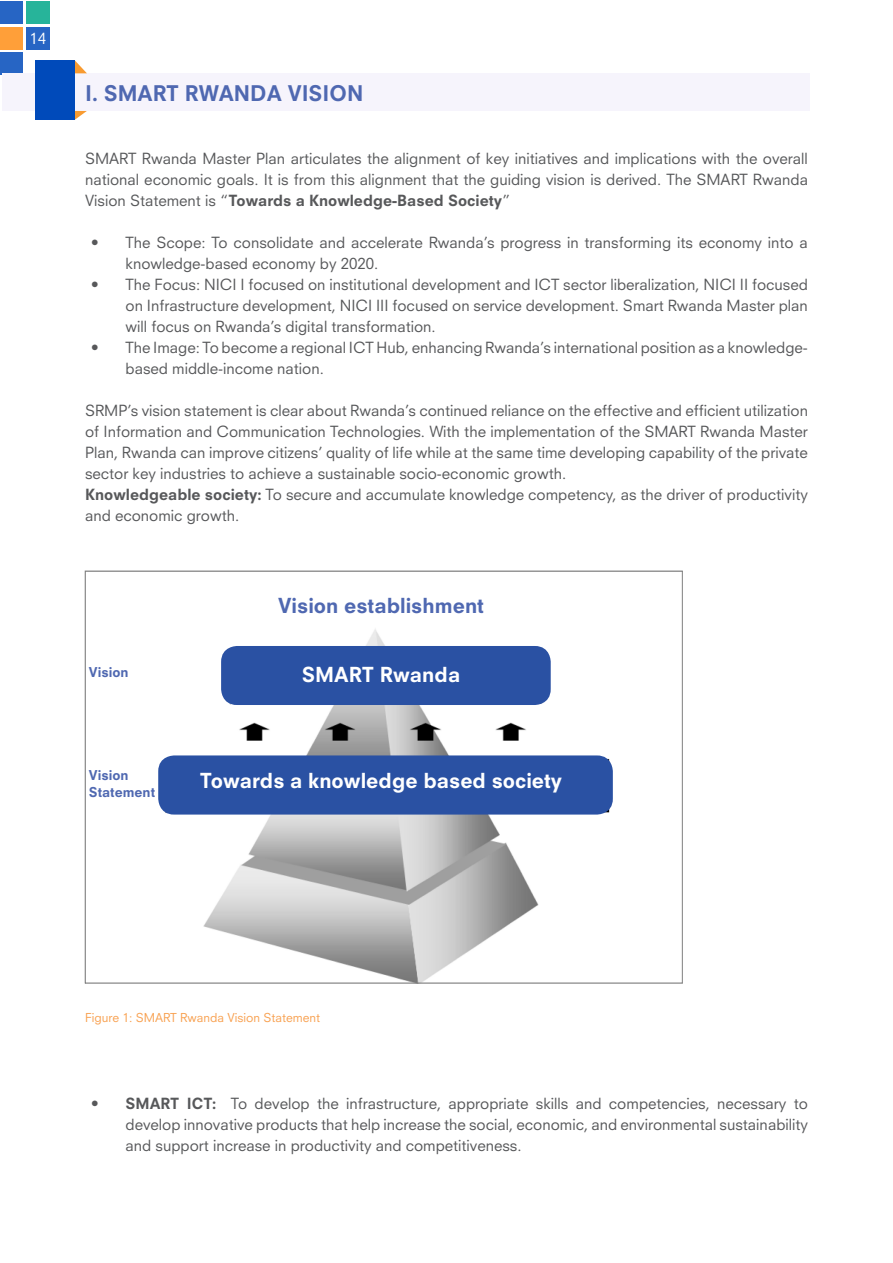
<style>
.page{position:relative;width:893px;height:1263px;background:#fff}
.page>*{position:absolute;margin:0;border:0;box-sizing:border-box;transform-origin:0 0}
.t1{font:800 21px "Neuzeit SLT Std";color:#4f68b1}
.t2{font:800 20.1px "Neuzeit SLT Std";color:#fff}
.t3{font:800 20.1px "Neuzeit SLT Std";color:#4f68b1}
.BODY{font:15px/21px "Neuzeit SLT Std";color:#57585a;text-align:justify}
.t4{font:15px "Neuzeit SLT Std";color:#fff}
.t5{font:800 13.2px "Neuzeit SLT Std";color:#4f68b1}
.BODY-2{font:12px "Neuzeit SLT Std";color:#f8a151}
.s1{font-weight:800}
</style>
<div class="page">
<div style="left:0;top:1px;width:23px;height:23px;background:#2765c4"></div>
<div style="left:26px;top:1px;width:24px;height:23px;background:#27b49a"></div>
<div style="left:0;top:27px;width:23px;height:22px;background:#ff9f39"></div>
<div style="left:0;top:52px;width:23px;height:22px;background:#2765c4"></div>
<div style="left:26px;top:27px;width:24px;height:22px;background:#2765c4"></div>
<div style="left:2px;top:73px;width:808px;height:38px;background:#f6f4fc"></div>
<svg style="left:75px;top:111px;width:12px;height:9px"></svg>
<svg style="left:75px;top:61px;width:12px;height:12px"></svg>
<div style="left:35px;top:61px;width:40px;height:59px;background:#004aba"></div>
<img style="left:158px;top:629px;width:455px;height:352px">
<div style="left:221px;top:646px;width:330px;height:59px;background:#2a51a3;border-radius:16px"></div>
<div style="left:158px;top:755px;width:455px;height:59px;background:#2a51a3;border-radius:16px"></div>
<p class="t4" style="left:30px;top:29px;width:18px">14</p>
<p class="t1" style="left:85px;top:80px;width:280px">I. SMART RWANDA VISION</p>
<p class="BODY" style="left:85px;top:148px;width:724px">SMART Rwanda Master Plan articulates the alignment of key initiatives and implications with the overall national economic goals. It is from this alignment that the guiding vision is derived. The SMART Rwanda Vision Statement is “<span class="s1">Towards a Knowledge-Based Society</span>”</p>
<p class="BODY" style="left:126px;top:232px;width:684px;text-indent:-34px">• The Scope: To consolidate and accelerate Rwanda’s progress in transforming its economy into a knowledge-based economy by 2020.</p>
<p class="BODY" style="left:126px;top:274px;width:684px;text-indent:-34px">• The Focus: NICI I focused on institutional development and ICT sector liberalization, NICI II focused on Infrastructure development, NICI III focused on service development. Smart Rwanda Master plan will focus on Rwanda’s digital transformation.</p>
<p class="BODY" style="left:126px;top:337px;width:684px;text-indent:-34px">• The Image: To become a regional ICT Hub, enhancing Rwanda’s international position as a knowledge&shy;based middle-income nation.</p>
<p class="BODY" style="left:85px;top:400px;width:724px">SRMP’s vision statement is clear about Rwanda’s continued reliance on the effective and efficient utilization of Information and Communication Technologies. With the implementation of the SMART Rwanda Master Plan, Rwanda can improve citizens’ quality of life while at the same time developing capability of the private sector key industries to achieve a sustainable socio-economic growth.</p>
<p class="BODY" style="left:85px;top:484px;width:724px"><span class="s1">Knowledgeable society:</span> To secure and accumulate knowledge competency, as the driver of productivity and economic growth.</p>
<p class="t5" style="left:89px;top:664px;width:41px">Vision</p>
<p class="t5" style="left:89px;top:767px;width:41px">Vision</p>
<p class="t5" style="left:89px;top:784px;width:68px">Statement</p>
<p class="t3" style="left:278px;top:593px;width:207px">Vision establishment</p>
<p class="t2" style="left:302px;top:663px;width:160px">SMART Rwanda</p>
<p class="t2" style="left:200px;top:768px;width:364px">Towards a knowledge based society</p>
<p class="BODY-2" style="left:85px;top:1010px;width:237px">Figure 1: SMART Rwanda Vision Statement</p>
<p class="BODY" style="left:126px;top:1093px;width:684px;text-indent:-34px"><span class="s1">• SMART ICT:</span> To develop the infrastructure, appropriate skills and competencies, necessary to develop innovative products that help increase the social, economic, and environmental sustainability and support increase in productivity and competitiveness.</p>
</div>
